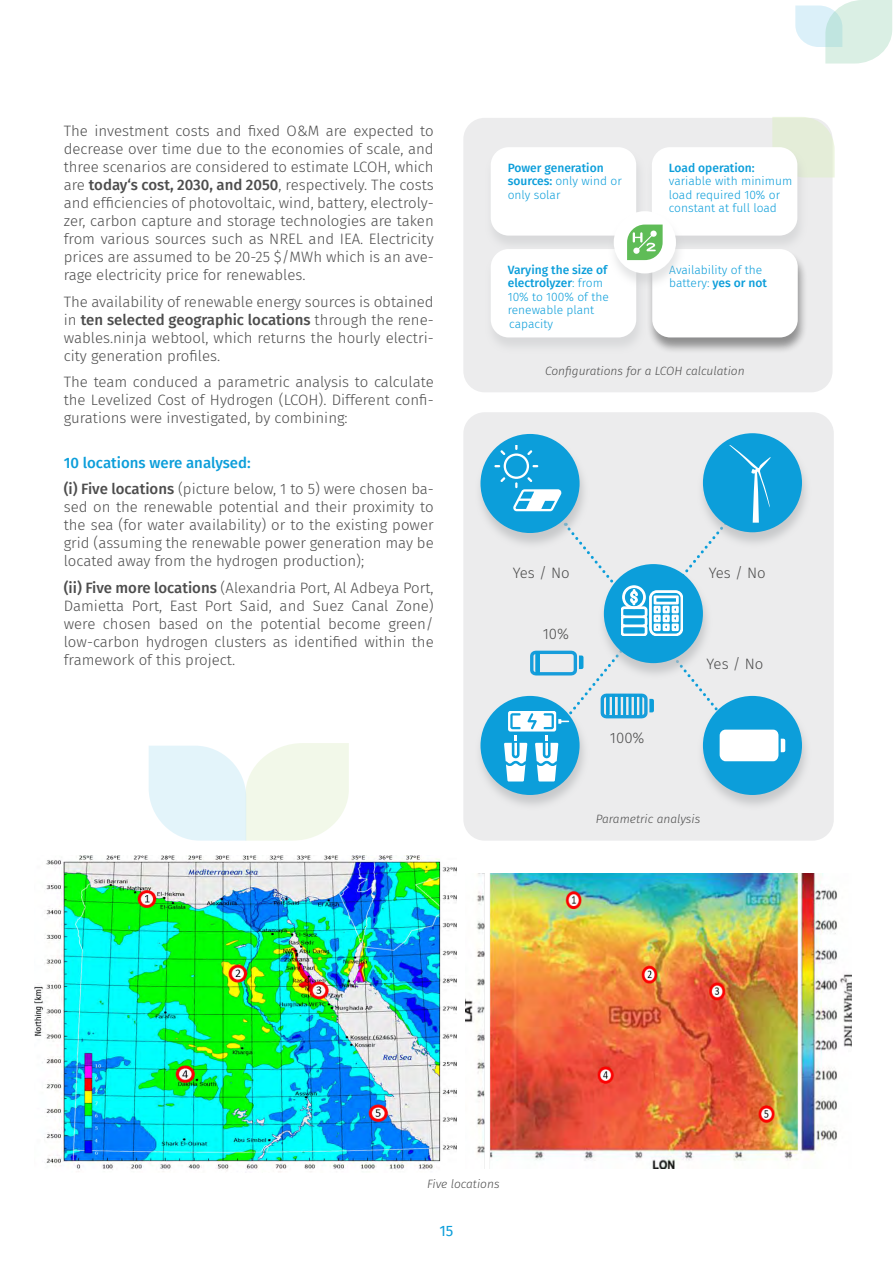
<style>
.page{position:relative;width:893px;height:1263px;background:#fff}
.page>*{position:absolute;margin:0;border:0;box-sizing:border-box;transform-origin:0 0}
.t1{font:300 15px/18px "Fira Sans";color:#4d4d4d;text-align:justify}
.t2{font:15px "Fira Sans";color:#0c9eda}
.t3{font:300 12px/13.5px "Fira Sans";color:#0c9eda}
.t4{font:italic 300 12px "Fira Sans";color:#4d4d4d}
.t5{font:500 12px/13.5px "Fira Sans";color:#0c9eda}
.s1{font-weight:500}
.s2{font-weight:500;color:#0c9eda}
.s3{font-weight:300}
</style>
<div class="page">
<svg style="left:795px;top:0;width:97px;height:64px"></svg>
<div style="left:463px;top:412px;width:371px;height:429px;background:#ececed;border-radius:21px"></div>
<div style="left:474px;top:696px;width:115px;height:115px;background:#bcbec0;opacity:.75"></div>
<div style="left:480px;top:696px;width:100px;height:99px;background:#0c9eda;border-radius:50%"></div>
<img style="left:34px;top:855px;width:423px;height:317px">
<img style="left:466px;top:873px;width:386px;height:295px">
<div style="left:463px;top:118px;width:369px;height:274px;background:#ececed;border-radius:21px"></div>
<div style="left:484px;top:147px;width:162px;height:105px;background:#bcbec0;opacity:.4"></div>
<div style="left:491px;top:147px;width:145px;height:89px;background:#fff;border-radius:18px"></div>
<svg style="left:772px;top:117px;width:63px;height:60px;background:#e6eedb"></svg>
<div style="left:646px;top:147px;width:162px;height:105px;background:#bcbec0;opacity:.4"></div>
<div style="left:652px;top:147px;width:145px;height:89px;background:#fff;border-radius:18px"></div>
<div style="left:485px;top:249px;width:162px;height:105px;background:#bcbec0;opacity:.4"></div>
<div style="left:491px;top:249px;width:145px;height:88px;background:#fff;border-radius:18px"></div>
<div style="left:646px;top:249px;width:162px;height:105px;background:#000;opacity:.4"></div>
<div style="left:652px;top:249px;width:146px;height:88px;background:#fff;border-radius:18px"></div>
<div style="left:608px;top:211px;width:78px;height:79px;background:#bcbec0;opacity:.4"></div>
<div style="left:614px;top:211px;width:62px;height:62px;background:#fff;border-radius:50%"></div>
<svg style="left:627px;top:225px;width:36px;height:35px"></svg>
<div style="left:474px;top:434px;width:115px;height:115px;background:#bcbec0;opacity:.75"></div>
<div style="left:480px;top:434px;width:100px;height:99px;background:#0c9eda;border-radius:50%"></div>
<div style="left:697px;top:433px;width:115px;height:115px;background:#bcbec0;opacity:.75"></div>
<div style="left:703px;top:433px;width:99px;height:99px;background:#0c9eda;border-radius:50%"></div>
<div style="left:697px;top:696px;width:115px;height:115px;background:#bcbec0;opacity:.75"></div>
<div style="left:703px;top:696px;width:99px;height:99px;background:#0c9eda;border-radius:50%"></div>
<svg style="left:494px;top:445px;width:291px;height:336px"></svg>
<svg style="left:149px;top:743px;width:200px;height:98px;background:#edf7f3"></svg>
<p class="t1" style="left:64px;top:122px;width:371px">The investment costs and fixed O&amp;M are expected to decrease over time due to the economies of scale, and three scenarios are considered to estimate LCOH, which are <span class="s1">today‘s cost, 2030, and 2050</span>, respectively. The costs and efficiencies of photovoltaic, wind, battery, electroly&shy;zer, carbon capture and storage technologies are taken from various sources such as NREL and IEA. Electricity prices are assumed to be 20-25 $/MWh which is an ave&shy;rage electricity price for renewables.</p>
<p class="t1" style="left:64px;top:293px;width:371px">The availability of renewable energy sources is obtained in <span class="s1">ten selected geographic locations</span> through the rene&shy;wables.ninja webtool, which returns the hourly electri&shy;city generation profiles.</p>
<p class="t1" style="left:64px;top:373px;width:371px">The team conduced a parametric analysis to calculate the Levelized Cost of Hydrogen (LCOH). Different confi&shy;gurations were investigated, by combining:</p>
<p class="t1" style="left:64px;top:449px;width:371px;line-height:26.5px"><span class="s2">10 locations were analysed:<br></span><span class="s1">(i) Five locations</span> (picture below, 1 to 5) were chosen ba-</p>
<p class="t1" style="left:64px;top:498px;width:371px">sed on the renewable potential and their proximity to the sea (for water availability) or to the existing power grid (assuming the renewable power generation may be located away from the hydrogen production);</p>
<p class="t1" style="left:64px;top:579px;width:371px"><span class="s1">(ii) Five more locations</span> (Alexandria Port, Al Adbeya Port, Damietta Port, East Port Said, and Suez Canal Zone) were chosen based on the potential become green/ low-carbon hydrogen clusters as identified within the framework of this project.</p>
<p class="t5" style="left:508px;top:160px;width:116px">Power generation sources: <span class="s3">only wind or only solar</span></p>
<p class="t5" style="left:669px;top:160px;width:87px">Load operation:</p>
<p class="t3" style="left:669px;top:174px;width:125px">variable with minimum load required 10% or constant at full load</p>
<p class="t3" style="left:508px;top:263px;width:103px"><span class="s1">Varying the size of electrolyzer</span>: from<br>10% to 100% of the renewable plant capacity</p>
<p class="t3" style="left:669px;top:263px;width:99px">Availability of the battery: <span class="s1">yes or not</span></p>
<p class="t4" style="left:545px;top:362px;width:201px">Configurations for a LCOH calculation</p>
<p class="t1" style="left:513px;top:564px;width:58px">Yes / No</p>
<p class="t1" style="left:543px;top:624px;width:28px">10%</p>
<p class="t1" style="left:610px;top:729px;width:36px">100%</p>
<p class="t1" style="left:709px;top:564px;width:58px">Yes / No</p>
<p class="t1" style="left:707px;top:655px;width:58px">Yes / No</p>
<p class="t4" style="left:596px;top:811px;width:106px">Parametric analysis</p>
<p class="t4" style="left:427px;top:1175px;width:74px">Five locations</p>
<p class="t2" style="left:439px;top:1219px;width:16px">15</p>
</div>
